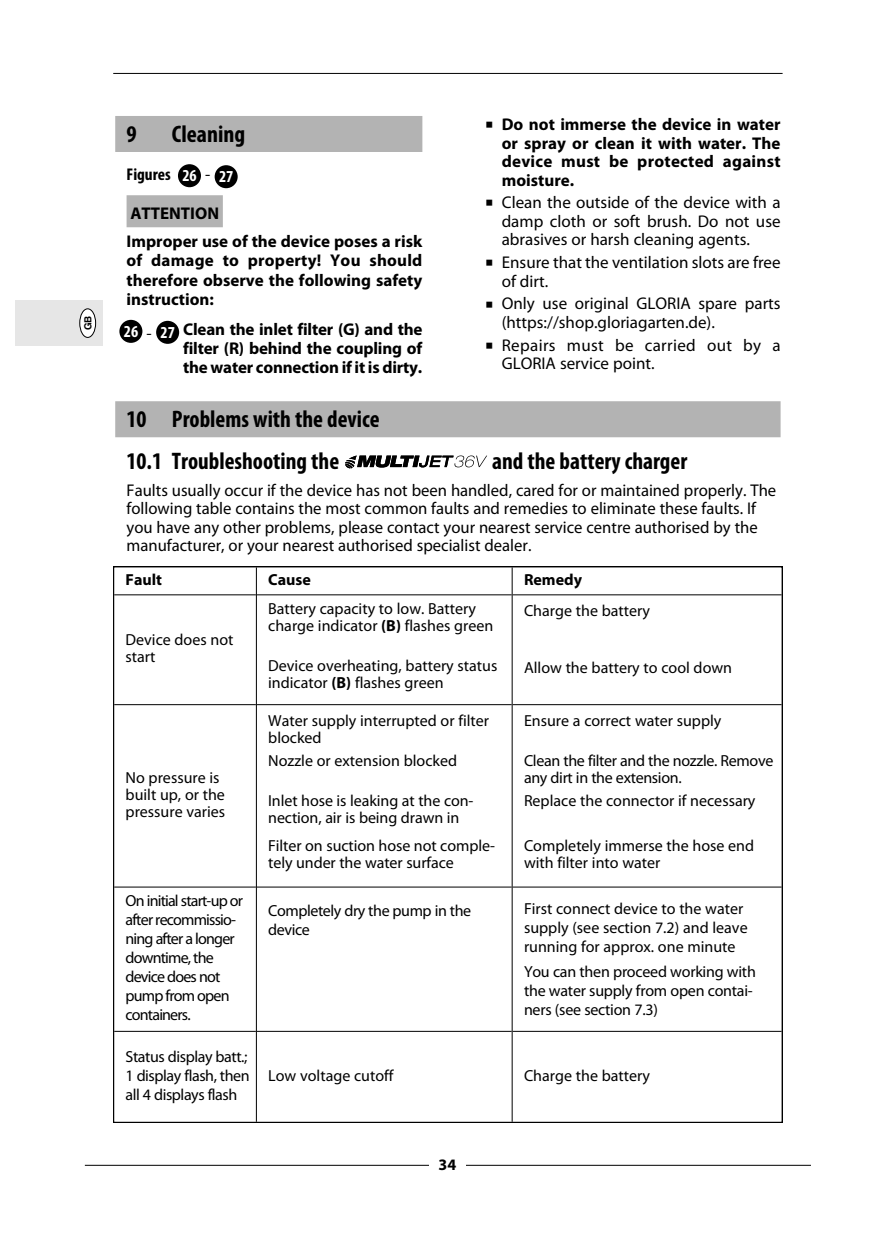
<style>
.page{position:relative;width:896px;height:1236px;background:#fff}
.page>*{position:absolute;margin:0;border:0;box-sizing:border-box;transform-origin:0 0}
.t1{font:700 condensed 24px "Myriad Pro";color:#000}
.t2{font:17px/18.4px "Myriad Pro";color:#000}
.t3{font:700 17px/19px "Myriad Pro";color:#000;text-align:justify}
.t4{font:17px/18.4px "Myriad Pro";letter-spacing:.02em;color:#000}
.t5{font:700 condensed 17px "Myriad Pro";color:#000}
.t6{font:700 condensed 16.8px "Myriad Pro";color:#fff}
.t7{font:16px/17px "Myriad Pro";color:#000}
.t8{font:16px/19px "Myriad Pro";letter-spacing:-.05em;color:#000}
.t9{font:16px/19px "Myriad Pro";letter-spacing:-.025em;color:#000}
.t10{font:16px/17px "Myriad Pro";letter-spacing:-.02em;color:#000}
.t11{font:700 16px "Myriad Pro";color:#000}
.t12{font:700 9.8px "Helvetica";color:#000}
.s1{font-weight:400}
.s2{font-weight:700}
</style>
<div class="page">
<hr style="left:85px;top:1164px;width:725px;height:1px;background:#000">
<div style="left:429px;top:1147px;width:36px;height:36px;background:#fff"></div>
<hr style="left:113px;top:73px;width:669px;height:1px;background:#000">
<div style="left:115px;top:116px;width:307px;height:36px;background:#b3b3b3"></div>
<div style="left:127px;top:195px;width:96px;height:32px;background:#b3b3b3"></div>
<svg style="left:154px;top:318px;width:27px;height:27px"></svg>
<div style="left:156px;top:321px;width:23px;height:23px;background:#000;border-radius:50%"></div>
<svg style="left:117px;top:318px;width:27px;height:27px"></svg>
<div style="left:119px;top:320px;width:23px;height:23px;background:#000;border-radius:50%"></div>
<svg style="left:212px;top:163px;width:28px;height:27px"></svg>
<div style="left:215px;top:165px;width:23px;height:23px;background:#000;border-radius:50%"></div>
<svg style="left:176px;top:163px;width:27px;height:27px"></svg>
<div style="left:178px;top:164px;width:23px;height:23px;background:#000;border-radius:50%"></div>
<div style="left:115px;top:401px;width:665px;height:36px;background:#b3b3b3"></div>
<svg style="left:345px;top:455px;width:142px;height:13px"></svg>
<hr style="left:256px;top:567px;width:1px;height:554px;background:#000">
<hr style="left:511px;top:567px;width:1px;height:554px;background:#000">
<hr style="left:114px;top:594px;width:142px;height:1px;background:#000">
<hr style="left:257px;top:594px;width:254px;height:1px;background:#000">
<hr style="left:512px;top:594px;width:269px;height:1px;background:#000">
<hr style="left:114px;top:704px;width:142px;height:1px;background:#000">
<hr style="left:257px;top:704px;width:254px;height:1px;background:#000">
<hr style="left:512px;top:704px;width:269px;height:1px;background:#000">
<hr style="left:114px;top:886px;width:142px;height:1px;background:#000">
<hr style="left:257px;top:886px;width:254px;height:1px;background:#000">
<hr style="left:512px;top:886px;width:269px;height:1px;background:#000">
<hr style="left:114px;top:1030px;width:142px;height:1px;background:#000">
<hr style="left:257px;top:1030px;width:254px;height:1px;background:#000">
<hr style="left:512px;top:1030px;width:269px;height:1px;background:#000">
<div style="left:15px;top:300px;width:88px;height:46px;background:#e6e6e6"></div>
<div style="left:80px;top:309px;width:16px;height:28px;background:#fff;border-radius:50%"></div>
<div style="left:79px;top:308px;width:17px;height:30px;border:1px solid #000;border-radius:50%"></div>
<p class="t12" style="left:84px;top:330px;width:16px;rotate:-90deg">GB</p>
<p class="t1" style="left:127px;top:126px;width:12px">9</p>
<p class="t1" style="left:172px;top:126px;width:75px">Cleaning</p>
<p class="t5" style="left:126px;top:168px;width:46px">Figures</p>
<p class="t2" style="left:205px;top:166px;width:7px">-</p>
<p class="t3" style="left:130px;top:205px;width:90px">ATTENTION</p>
<p class="t3" style="left:127px;top:234px;width:297px">Improper use of the device poses a risk of damage to property! You should therefore observe the following safety instruction:</p>
<p class="t3" style="left:183px;top:321px;width:241px;text-indent:-36px"><span class="s1">-</span> Clean the inlet filter (G) and the filter (R) behind the coupling of the water connection if it is dirty.</p>
<p class="t6" style="left:182px;top:165px;width:16px">26</p>
<p class="t6" style="left:219px;top:166px;width:16px">27</p>
<p class="t6" style="left:124px;top:321px;width:16px">26</p>
<p class="t6" style="left:161px;top:322px;width:16px">27</p>
<p class="t3" style="left:501px;top:117px;width:280px;line-height:18.4px;text-indent:-17px">▪ Do not immerse the device in water or spray or clean it with water. The device must be protected against moisture.</p>
<p class="t2" style="left:501px;top:195px;width:280px;text-align:justify;text-indent:-17px">▪ Clean the outside of the device with a damp cloth or soft brush. Do not use abrasives or harsh cleaning agents.</p>
<p class="t2" style="left:501px;top:255px;width:280px;text-indent:-17px">▪ Ensure that the ventilation slots are free of dirt.</p>
<p class="t2" style="left:501px;top:296px;width:280px;text-indent:-17px">▪ Only use original GLORIA spare parts (https://shop.gloriagarten.de).</p>
<p class="t4" style="left:501px;top:337px;width:280px;text-indent:-17px">▪ Repairs must be carried out by a<br>GLORIA service point.</p>
<p class="t1" style="left:127px;top:411px;width:254px">10 Problems with the device</p>
<p class="t1" style="left:127px;top:452px;width:214px">10.1 Troubleshooting the</p>
<p class="t1" style="left:492px;top:452px;width:197px">and the battery charger</p>
<p class="t2" style="left:127px;top:482px;width:651px">Faults usually occur if the device has not been handled, cared for or maintained properly. The following table contains the most common faults and remedies to eliminate these faults. If you have any other problems, please contact your nearest service centre authorised by the manufacturer, or your nearest authorised specialist dealer.</p>
<p class="t11" style="left:126px;top:573px;width:38px">Fault</p>
<p class="t11" style="left:268px;top:573px;width:44px">Cause</p>
<p class="t11" style="left:524px;top:573px;width:60px">Remedy</p>
<p class="t7" style="left:126px;top:632px;width:109px">Device does not start</p>
<p class="t7" style="left:126px;top:770px;width:101px">No pressure is built up, or the pressure varies</p>
<p class="t7" style="left:268px;top:602px;width:226px">Battery capacity to low. Battery charge indicator <span class="s2">(B)</span> flashes green</p>
<p class="t7" style="left:268px;top:658px;width:230px">Device overheating, battery status indicator <span class="s2">(B)</span> flashes green</p>
<p class="t7" style="left:268px;top:713px;width:222px">Water supply interrupted or filter blocked</p>
<p class="t7" style="left:268px;top:753px;width:190px">Nozzle or extension blocked</p>
<p class="t7" style="left:268px;top:793px;width:207px">Inlet hose is leaking at the con&shy;nection, air is being drawn in</p>
<p class="t7" style="left:268px;top:838px;width:228px">Filter on suction hose not comple&shy;tely under the water surface</p>
<p class="t7" style="left:524px;top:604px;width:127px">Charge the battery</p>
<p class="t7" style="left:524px;top:660px;width:209px">Allow the battery to cool down</p>
<p class="t7" style="left:524px;top:713px;width:199px">Ensure a correct water supply</p>
<p class="t10" style="left:524px;top:753px;width:251px">Clean the filter and the nozzle. Remove any dirt in the extension.</p>
<p class="t7" style="left:524px;top:793px;width:233px">Replace the connector if necessary</p>
<p class="t7" style="left:524px;top:838px;width:232px">Completely immerse the hose end with filter into water</p>
<p class="t8" style="left:126px;top:892px;width:119px">On initial start-up or after recommissio&shy;ning after a longer downtime, the device does not pump from open containers.</p>
<p class="t9" style="left:268px;top:902px;width:204px">Completely dry the pump in the device</p>
<p class="t7" style="left:524px;top:900px;width:225px;line-height:19px">First connect device to the water supply (see section 7.2) and leave running for approx. one minute</p>
<p class="t7" style="left:524px;top:963px;width:233px;line-height:19px">You can then proceed working with the water supply from open contai&shy;ners (see section 7.3)</p>
<p class="t9" style="left:126px;top:1048px;width:126px">Status display batt.;<br>1 display flash, then all 4 displays flash</p>
<p class="t7" style="left:268px;top:1068px;width:127px">Low voltage cutoff</p>
<p class="t7" style="left:524px;top:1068px;width:127px">Charge the battery</p>
<p class="t11" style="left:438px;top:1158px;width:19px">34</p>
</div>
